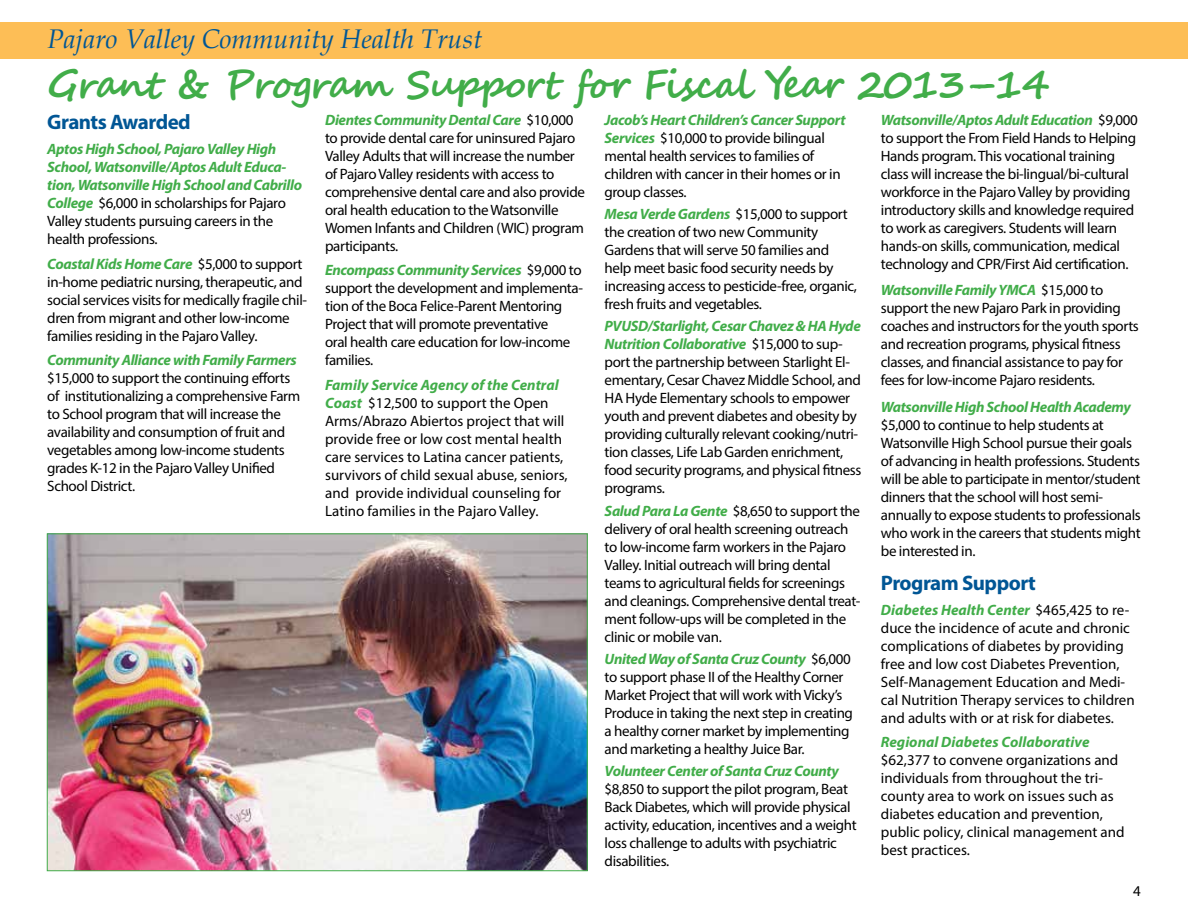
<style>
.page{position:relative;width:1188px;height:918px;background:#fff}
.page>*{position:absolute;margin:0;border:0;box-sizing:border-box;transform-origin:0 0}
.Head_page{font:700 39px "Segoe Script";letter-spacing:-.04em;color:#41ad49}
.Head_Script{font:italic 27px "Book Antiqua";color:#005695}
.Head_14{font:700 21px "Myriad Pro";letter-spacing:-.025em;color:#005695}
.Body_text_grants{font:15px/18px "Myriad Pro";letter-spacing:-.025em;color:#000}
.Body_text_grants-2{font:15px/18px "Myriad Pro";color:#000}
.Body_text_grants-3{font:italic 700 15px/18px "Myriad Pro";letter-spacing:-.025em;color:#41ad49}
.s1{font-weight:400;font-style:normal;color:#000}
.s2{font-weight:700;font-style:italic;color:#41ad49}
</style>
<div class="page">
<div style="left:0;top:22px;width:1188px;height:37px;background:#fdbe56"></div>
<img style="left:49px;top:535px;width:537px;height:334px">
<p class="Head_Script" style="left:47px;top:20px;width:436px">Pajaro Valley Community Health Trust</p>
<p class="Head_page" style="left:47px;top:53px;width:1004px">Grant &amp; Program Support for Fiscal Year 2013–14</p>
<p class="Head_14" style="left:47px;top:108px;width:145px">Grants Awarded</p>
<p class="Body_text_grants-3" style="left:47px;top:139px;width:256px">Aptos High School, Pajaro Valley High School, Watsonville/Aptos Adult Educa&shy;tion, Watsonville High School and Cabrillo College <span class="s1">$6,000 in scholarships for Pajaro Valley students pursuing careers in the health professions.</span></p>
<p class="Body_text_grants" style="left:47px;top:254px;width:261px"><span class="s2">Coastal Kids Home Care</span> $5,000 to support in-home pediatric nursing, therapeutic, and social services visits for medically fragile chil&shy;dren from migrant and other low-income families residing in the Pajaro Valley.</p>
<p class="Body_text_grants" style="left:47px;top:351px;width:255px"><span class="s2">Community Alliance with Family Farmers </span>$15,000 to support the continuing efforts of institutionalizing a comprehensive Farm to School program that will increase the availability and consumption of fruit and vegetables among low-income students grades K-12 in the Pajaro Valley Unified School District.</p>
<p class="Body_text_grants" style="left:325px;top:110px;width:261px"><span class="s2">Dientes Community Dental Care</span> $10,000 to provide dental care for uninsured Pajaro Valley Adults that will increase the number of Pajaro Valley residents with access to comprehensive dental care and also provide oral health education to the Watsonville Women Infants and Children (WIC) program participants.</p>
<p class="Body_text_grants" style="left:325px;top:261px;width:259px"><span class="s2">Encompass Community Services</span> $9,000 to support the development and implementa&shy;tion of the Boca Felice-Parent Mentoring Project that will promote preventative<br>oral health care education for low-income families.</p>
<p class="Body_text_grants-2" style="left:325px;top:376px;width:244px"><span class="s2">Family Service Agency of the Central Coast</span> $12,500 to support the Open Arms/Abrazo Abiertos project that will provide free or low cost mental health care services to Latina cancer patients, survivors of child sexual abuse, seniors, and provide individual counseling for Latino families in the Pajaro Valley.</p>
<p class="Body_text_grants" style="left:881px;top:110px;width:258px"><span class="s2">Watsonville/Aptos Adult Education</span> $9,000 to support the From Field Hands to Helping Hands program. This vocational training class will increase the bi-lingual/bi-cultural workforce in the Pajaro Valley by providing introductory skills and knowledge required to work as caregivers. Students will learn hands-on skills, communication, medical technology and CPR/First Aid certification.</p>
<p class="Body_text_grants" style="left:881px;top:281px;width:260px"><span class="s2">Watsonville Family YMCA</span> $15,000 to support the new Pajaro Park in providing coaches and instructors for the youth sports and recreation programs, physical fitness classes, and financial assistance to pay for fees for low-income Pajaro residents.</p>
<p class="Body_text_grants" style="left:881px;top:398px;width:261px"><span class="s2">Watsonville High School Health Academy </span>$5,000 to continue to help students at Watsonville High School pursue their goals of advancing in health professions. Students will be able to participate in mentor/student dinners that the school will host semi&shy;annually to expose students to professionals who work in the careers that students might be interested in.</p>
<p class="Head_14" style="left:881px;top:569px;width:157px">Program Support</p>
<p class="Body_text_grants-2" style="left:881px;top:600px;width:255px"><span class="s2">Diabetes Health Center</span> $465,425 to re&shy;duce the incidence of acute and chronic complications of diabetes by providing free and low cost Diabetes Prevention, Self-Management Education and Medi&shy;cal Nutrition Therapy services to children and adults with or at risk for diabetes.</p>
<p class="Body_text_grants-2" style="left:881px;top:733px;width:245px"><span class="s2">Regional Diabetes Collaborative </span>$62,377 to convene organizations and individuals from throughout the tri&shy;county area to work on issues such as diabetes education and prevention, public policy, clinical management and best practices.</p>
<p class="Body_text_grants" style="left:605px;top:110px;width:243px"><span class="s2">Jacob’s Heart Children’s Cancer Support Services</span> $10,000 to provide bilingual mental health services to families of children with cancer in their homes or in group classes.</p>
<p class="Body_text_grants" style="left:605px;top:205px;width:254px"><span class="s2">Mesa Verde Gardens</span> $15,000 to support the creation of two new Community Gardens that will serve 50 families and help meet basic food security needs by increasing access to pesticide-free, organic, fresh fruits and vegetables.</p>
<p class="Body_text_grants" style="left:605px;top:317px;width:258px"><span class="s2">PVUSD/Starlight, Cesar Chavez &amp; HA Hyde Nutrition Collaborative</span> $15,000 to sup&shy;port the partnership between Starlight El&shy;ementary, Cesar Chavez Middle School, and HA Hyde Elementary schools to empower youth and prevent diabetes and obesity by providing culturally relevant cooking/nutri&shy;tion classes, Life Lab Garden enrichment, food security programs, and physical fitness programs.</p>
<p class="Body_text_grants" style="left:605px;top:501px;width:257px"><span class="s2">Salud Para La Gente</span> $8,650 to support the delivery of oral health screening outreach to low-income farm workers in the Pajaro Valley. Initial outreach will bring dental teams to agricultural fields for screenings and cleanings. Comprehensive dental treat&shy;ment follow-ups will be completed in the clinic or mobile van.</p>
<p class="Body_text_grants" style="left:605px;top:650px;width:250px"><span class="s2">United Way of Santa Cruz County</span> $6,000 to support phase II of the Healthy Corner Market Project that will work with Vicky’s Produce in taking the next step in creating a healthy corner market by implementing and marketing a healthy Juice Bar.</p>
<p class="Body_text_grants" style="left:605px;top:762px;width:254px"><span class="s2">Volunteer Center of Santa Cruz County </span>$8,850 to support the pilot program, Beat Back Diabetes, which will provide physical activity, education, incentives and a weight loss challenge to adults with psychiatric disabilities.</p>
<p class="Body_text_grants" style="left:1133px;top:882px;width:9px">4</p>
</div>
